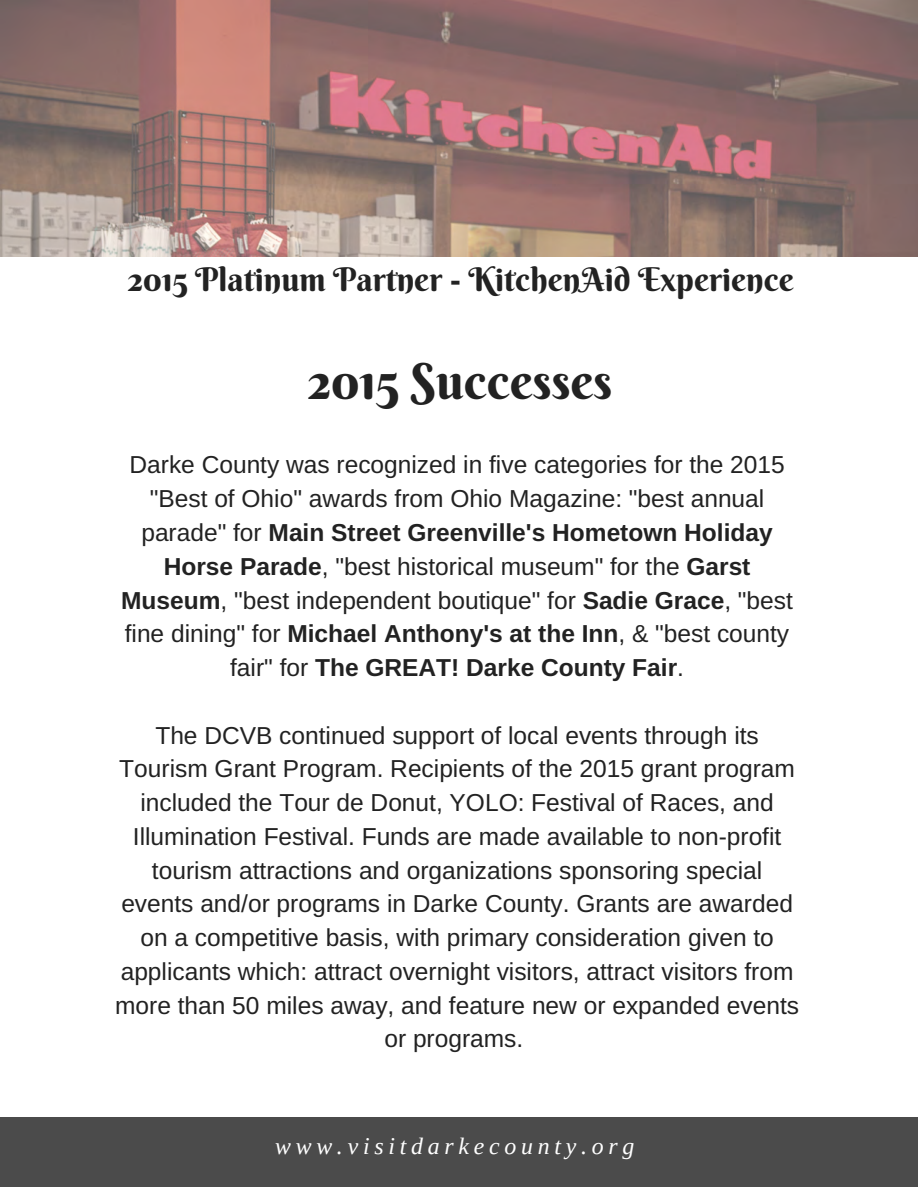
<style>
.page{position:relative;width:918px;height:1187px;background:#fff}
.page>*{position:absolute;margin:0;border:0;box-sizing:border-box;transform-origin:0 0}
.t1{font:49.8px "Berkshire Swash";color:#222}
.t2{font:32.7px "Berkshire Swash";color:#222}
.t3{font:24.45px/33.8px "Arimo";color:#222;text-align:center}
.t4{font:italic 23.85px "Tinos";letter-spacing:.2em;color:#fff}
.s1{font-weight:700}
</style>
<div class="page">
<div style="left:0;top:1117px;width:918px;height:69px;background:#4b4b4b"></div>
<img style="left:0;top:0;width:918px;height:256px">
<h2 class="t2" style="left:128px;top:259px;width:667px">2015 Platinum Partner - KitchenAid Experience</h2>
<h1 class="t1" style="left:309px;top:350px;width:305px">2015 Successes</h1>
<p class="t3" style="left:121px;top:448px;width:673px">Darke County was recognized in five categories for the 2015 "Best of Ohio" awards from Ohio Magazine: "best annual parade" for <span class="s1">Main Street Greenville's Hometown Holiday Horse Parade</span>, "best historical museum" for the <span class="s1">Garst Museum</span>, "best independent boutique" for <span class="s1">Sadie Grace</span>, "best fine dining" for <span class="s1">Michael Anthony's at the Inn</span>, &amp; "best county fair" for <span class="s1">The GREAT! Darke County Fair</span>.</p>
<p class="t3" style="left:115px;top:718px;width:685px">The DCVB continued support of local events through its Tourism Grant Program. Recipients of the 2015 grant program included the Tour de Donut, YOLO: Festival of Races, and Illumination Festival. Funds are made available to non-profit tourism attractions and organizations sponsoring special events and/or programs in Darke County. Grants are awarded on a competitive basis, with primary consideration given to applicants which: attract overnight visitors, attract visitors from more than 50 miles away, and feature new or expanded events or programs.</p>
<p class="t4" style="left:275px;top:1132px;width:361px">www.visitdarkecounty.org</p>
</div>
